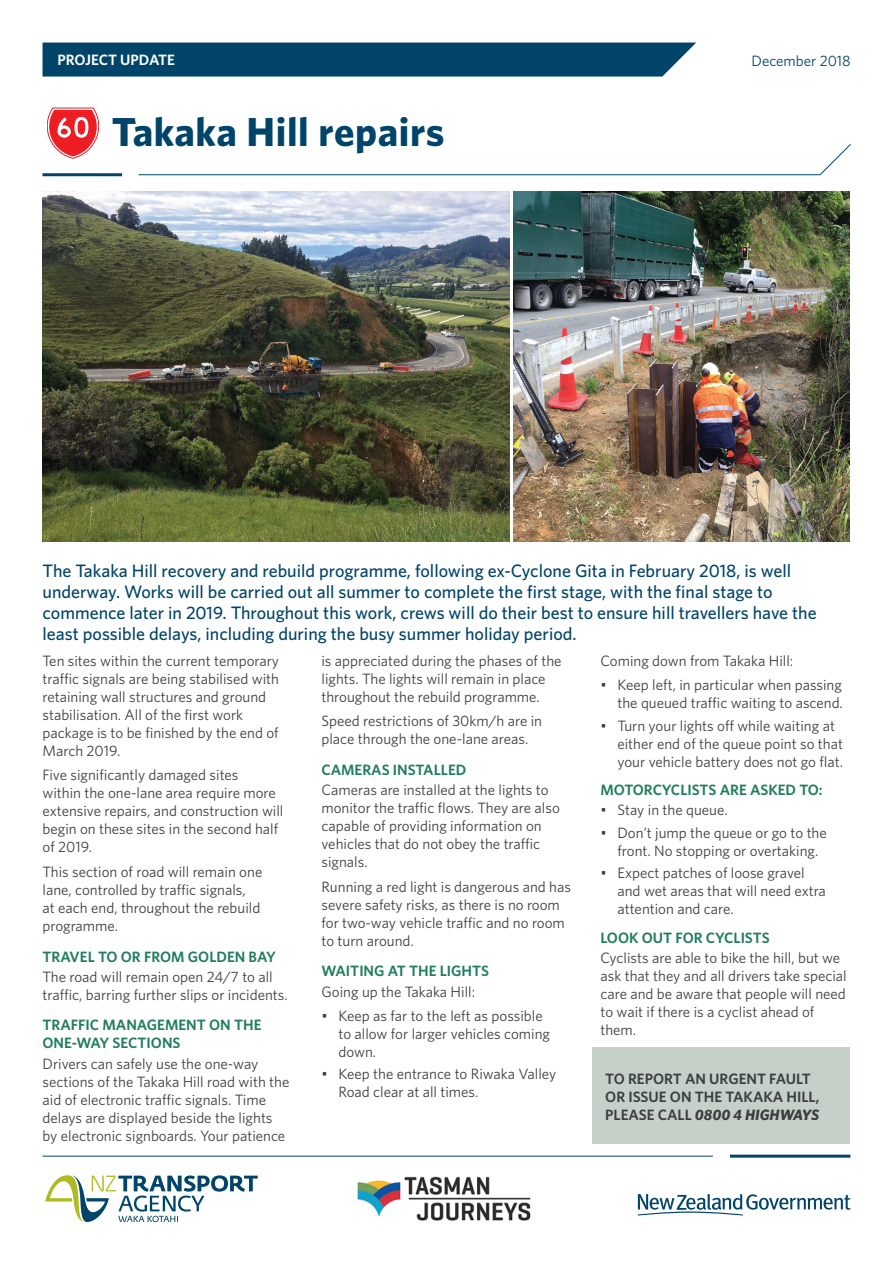
<style>
.page{position:relative;width:893px;height:1263px;background:#fff}
.page>*{position:absolute;margin:0;border:0;box-sizing:border-box;transform-origin:0 0}
.t1{font:700 40.5px "Whitney";letter-spacing:.015em;color:#00446a}
.t2{font:500 18px/21px "Whitney";color:#00446a}
.t3{font:15px/18px "Whitney";color:#3e3e3f}
.t4{font:600 15px/18px "Whitney";color:#217d5d}
.t5{font:600 15px/18px "Whitney";color:#3e3e3f}
.t6{font:600 15px "Whitney";letter-spacing:-.01em;color:#fff}
.t7{font:15px "Whitney";color:#00446a}
.s1{font-weight:700;font-style:italic}
</style>
<div class="page">
<div style="left:43px;top:43px;width:653px;height:34px;background:#00446a"></div>
<hr style="left:43px;top:173px;width:79px;height:3px;background:#00446a">
<svg style="left:138px;top:144px;width:713px;height:31px"></svg>
<svg style="left:638px;top:1194px;width:212px;height:21px"></svg>
<hr style="left:730px;top:1154px;width:120px;height:3px;background:#00446a">
<hr style="left:43px;top:1156px;width:670px;height:1px;background:#00446a">
<svg style="left:47px;top:108px;width:52px;height:51px"></svg>
<svg style="left:45px;top:1175px;width:213px;height:47px"></svg>
<img style="left:357px;top:1176px;width:174px;height:45px">
<div style="left:592px;top:1048px;width:258px;height:96px;background:#c5d1c8"></div>
<img style="left:43px;top:192px;width:466px;height:350px">
<img style="left:513px;top:191px;width:336px;height:351px">
<p class="t6" style="left:57px;top:50px;width:119px">PROJECT UPDATE</p>
<p class="t7" style="left:751px;top:50px;width:101px">December 2018</p>
<h1 class="t1" style="left:112px;top:105px;width:334px">Takaka Hill repairs</h1>
<p class="t2" style="left:43px;top:559px;width:776px">The Takaka Hill recovery and rebuild programme, following ex-Cyclone Gita in February 2018, is well underway. Works will be carried out all summer to complete the first stage, with the final stage to commence later in 2019. Throughout this work, crews will do their best to ensure hill travellers have the least possible delays, including during the busy summer holiday period.</p>
<p class="t3" style="left:43px;top:651px;width:238px">Ten sites within the current temporary traffic signals are being stabilised with retaining wall structures and ground stabilisation. All of the first work package is to be finished by the end of March 2019.</p>
<p class="t3" style="left:43px;top:766px;width:242px">Five significantly damaged sites<br>within the one-lane area require more extensive repairs, and construction will begin on these sites in the second half of 2019.</p>
<p class="t3" style="left:43px;top:862px;width:221px">This section of road will remain one lane, controlled by traffic signals,<br>at each end, throughout the rebuild programme.</p>
<p class="t4" style="left:43px;top:947px;width:235px">TRAVEL TO OR FROM GOLDEN BAY</p>
<p class="t3" style="left:43px;top:967px;width:247px">The road will remain open 24/7 to all traffic, barring further slips or incidents.</p>
<p class="t4" style="left:43px;top:1016px;width:220px">TRAFFIC MANAGEMENT ON THE<br>ONE-WAY SECTIONS</p>
<p class="t3" style="left:43px;top:1054px;width:248px">Drivers can safely use the one-way sections of the Takaka Hill road with the aid of electronic traffic signals. Time delays are displayed beside the lights by electronic signboards. Your patience</p>
<p class="t3" style="left:600px;top:651px;width:194px">Coming down from Takaka Hill:</p>
<p class="t3" style="left:600px;top:676px;width:244px;text-align:right">• Keep left, in particular when passing the queued traffic waiting to ascend.</p>
<p class="t3" style="left:617px;top:716px;width:227px;text-indent:-17px">• Turn your lights off while waiting at either end of the queue point so that your vehicle battery does not go flat.</p>
<p class="t4" style="left:600px;top:781px;width:224px">MOTORCYCLISTS ARE ASKED TO:</p>
<p class="t3" style="left:600px;top:801px;width:129px">• Stay in the queue.</p>
<p class="t3" style="left:600px;top:823px;width:228px;text-align:center">• Don’t jump the queue or go to the front. No stopping or overtaking.</p>
<p class="t3" style="left:617px;top:863px;width:210px;text-indent:-17px">• Expect patches of loose gravel and wet areas that will need extra attention and care.</p>
<p class="t4" style="left:600px;top:928px;width:171px">LOOK OUT FOR CYCLISTS</p>
<p class="t3" style="left:600px;top:948px;width:248px">Cyclists are able to bike the hill, but we ask that they and all drivers take special care and be aware that people will need to wait if there is a cyclist ahead of them.</p>
<p class="t5" style="left:605px;top:1069px;width:216px">TO REPORT AN URGENT FAULT<br>OR ISSUE ON THE TAKAKA HILL,<br>PLEASE CALL <span class="s1">0800 4 HIGHWAYS</span></p>
<p class="t3" style="left:321px;top:651px;width:242px">is appreciated during the phases of the lights. The lights will remain in place throughout the rebuild programme.</p>
<p class="t3" style="left:321px;top:712px;width:222px">Speed restrictions of 30km/h are in place through the one-lane areas.</p>
<p class="t4" style="left:321px;top:761px;width:146px">CAMERAS INSTALLED</p>
<p class="t3" style="left:321px;top:781px;width:240px">Cameras are installed at the lights to monitor the traffic flows. They are also capable of providing information on vehicles that do not obey the traffic signals.</p>
<p class="t3" style="left:321px;top:877px;width:251px">Running a red light is dangerous and has severe safety risks, as there is no room for two-way vehicle traffic and no room to turn around.</p>
<p class="t4" style="left:321px;top:962px;width:169px">WAITING AT THE LIGHTS</p>
<p class="t3" style="left:321px;top:982px;width:155px">Going up the Takaka Hill:</p>
<p class="t3" style="left:338px;top:1006px;width:213px;text-indent:-17px">• Keep as far to the left as possible to allow for larger vehicles coming down.</p>
<p class="t3" style="left:338px;top:1065px;width:219px;text-indent:-17px">• Keep the entrance to Riwaka Valley<br>Road clear at all times.</p>
</div>
